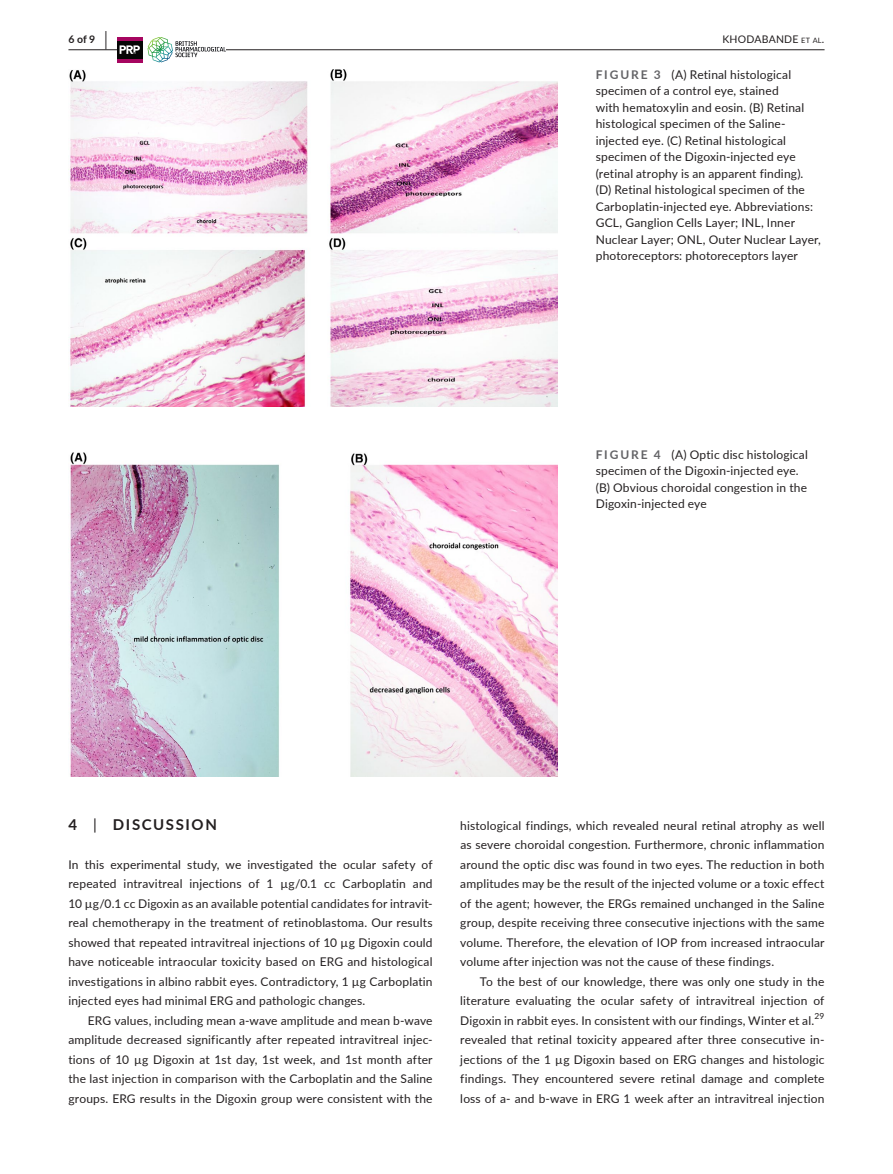
<style>
.page{position:relative;width:893px;height:1174px;background:#fff}
.page>*{position:absolute;margin:0;border:0;box-sizing:border-box;transform-origin:0 0}
.t1{font:700 15px "Lato";letter-spacing:.11em;color:#231f20}
.t2{font:12px/19.5px "Lato";letter-spacing:.015em;color:#231f20;text-align:justify}
.t3{font:10.5px "Lato";letter-spacing:.02em;color:#231f20}
.t4{font:700 10.5px "Lato";color:#231f20}
.t5{font:8.4px "Lato";color:#231f20}
.s1{font-size:19.5px}
.s2{font-size:7.35px}
.s3{font-weight:700;color:#636366}
.s4{font-weight:400}
</style>
<div class="page">
<hr style="left:68px;top:49px;width:756px;height:1px;background:#231f20">
<svg style="left:142px;top:37px;width:5px;height:25px"></svg>
<div style="left:117px;top:37px;width:25px;height:25px;background:#070606"></div>
<hr style="left:117px;top:37px;width:25px;height:3px;background:#a60660">
<hr style="left:117px;top:59px;width:25px;height:3px;background:#a60660">
<svg style="left:120px;top:45px;width:20px;height:9px"></svg>
<svg style="left:147px;top:37px;width:79px;height:25px"></svg>
<img style="left:69px;top:69px;width:488px;height:337px">
<img style="left:70px;top:452px;width:487px;height:324px">
<p class="t4" style="left:68px;top:31px;width:40px">6 of 9 <span class="s1">|</span></p>
<p class="t3" style="left:722px;top:31px;width:104px">KHODABANDE <span class="s2">et al</span>.</p>
<p class="t2" style="left:596px;top:66px;width:227px;line-height:16.5px;text-align:left"><span class="s3">FIGURE 3</span> (A) Retinal histological specimen of a control eye, stained<br>with hematoxylin and eosin. (B) Retinal histological specimen of the Saline&shy;injected eye. (C) Retinal histological specimen of the Digoxin-injected eye (retinal atrophy is an apparent finding). (D) Retinal histological specimen of the Carboplatin-injected eye. Abbreviations:<br>GCL, Ganglion Cells Layer; INL, Inner Nuclear Layer; ONL, Outer Nuclear Layer, photoreceptors: photoreceptors layer</p>
<p class="t2" style="left:596px;top:446px;width:214px;line-height:16.5px;text-align:left"><span class="s3">FIGURE 4</span> (A) Optic disc histological specimen of the Digoxin-injected eye. (B) Obvious choroidal congestion in the Digoxin-injected eye</p>
<p class="t1" style="left:68px;top:813px;width:150px">4 <span class="s4">|</span> DISCUSSION</p>
<p class="t2" style="left:68px;top:854px;width:366px">In this experimental study, we investigated the ocular safety of repeated intravitreal injections of 1 µg/0.1 cc Carboplatin and 10 µg/0.1 cc Digoxin as an available potential candidates for intravit&shy;real chemotherapy in the treatment of retinoblastoma. Our results showed that repeated intravitreal injections of 10 µg Digoxin could have noticeable intraocular toxicity based on ERG and histological investigations in albino rabbit eyes. Contradictory, 1 µg Carboplatin injected eyes had minimal ERG and pathologic changes.</p>
<p class="t2" style="left:68px;top:1010px;width:366px;text-indent:20px">ERG values, including mean a-wave amplitude and mean b-wave amplitude decreased significantly after repeated intravitreal injec&shy;tions of 10 µg Digoxin at 1st day, 1st week, and 1st month after the last injection in comparison with the Carboplatin and the Saline groups. ERG results in the Digoxin group were consistent with the</p>
<p class="t2" style="left:460px;top:815px;width:366px">histological findings, which revealed neural retinal atrophy as well as severe choroidal congestion. Furthermore, chronic inflammation around the optic disc was found in two eyes. The reduction in both amplitudes may be the result of the injected volume or a toxic effect of the agent; however, the ERGs remained unchanged in the Saline group, despite receiving three consecutive injections with the same volume. Therefore, the elevation of IOP from increased intraocular volume after injection was not the cause of these findings.</p>
<p class="t2" style="left:460px;top:971px;width:366px;text-indent:19px">To the best of our knowledge, there was only one study in the literature evaluating the ocular safety of intravitreal injection of Digoxin in rabbit eyes. In consistent with our findings, Winter et al.</p>
<p class="t5" style="left:815px;top:1010px;width:11px">29</p>
<p class="t2" style="left:460px;top:1029px;width:366px">revealed that retinal toxicity appeared after three consecutive in&shy;jections of the 1 µg Digoxin based on ERG changes and histologic findings. They encountered severe retinal damage and complete loss of a- and b-wave in ERG 1 week after an intravitreal injection</p>
</div>
